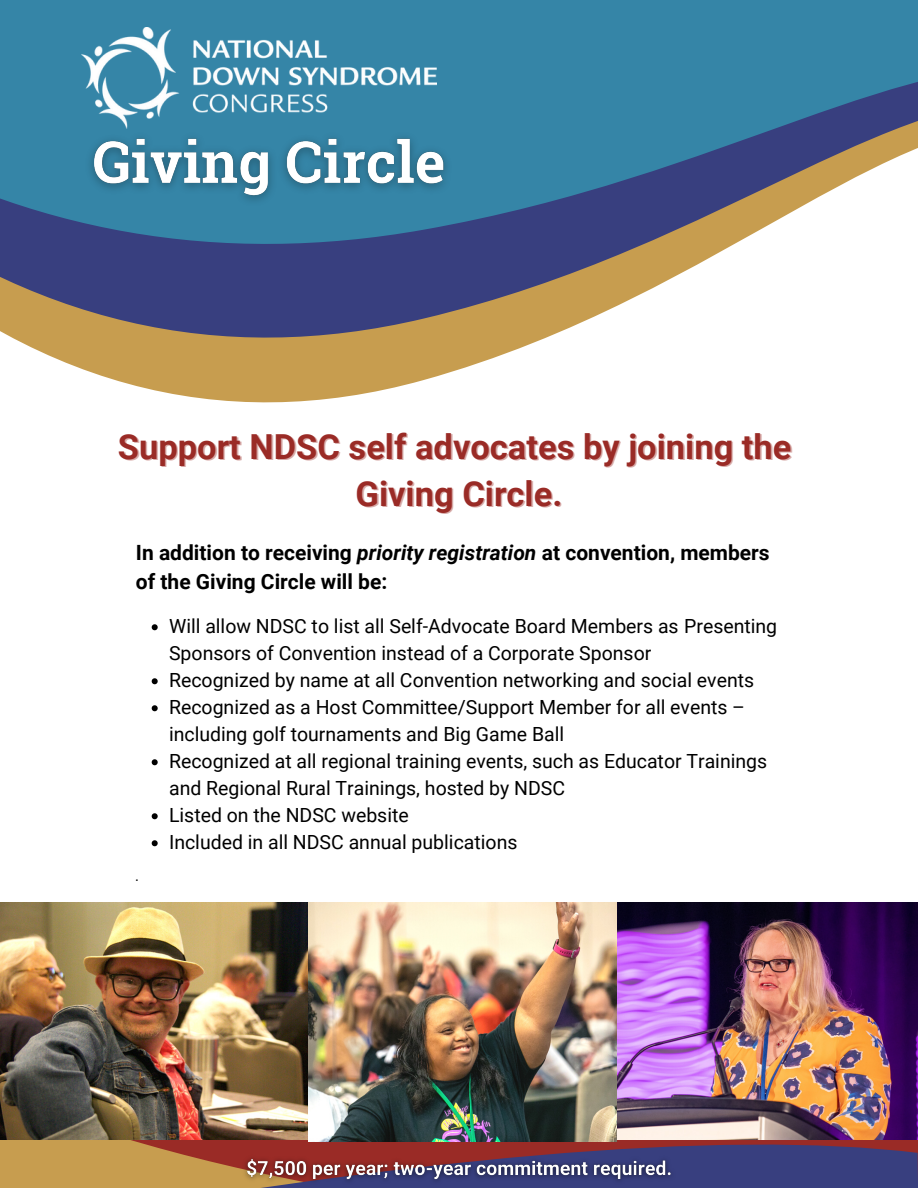
<style>
.page{position:relative;width:918px;height:1188px;background:#fff}
.page>*{position:absolute;margin:0;border:0;box-sizing:border-box;transform-origin:0 0}
.t1{font:700 34.5px/47.2px "Roboto";color:#9a2b26;text-align:center}
.t2{font:700 21px/29.2px "Roboto";color:#000}
.t3{font:19.5px/27px "Roboto";color:#000}
.t4{font:italic 15px "Roboto";color:#000}
.s1{font-style:italic}
</style>
<div class="page">
<svg style="left:77px;top:367px;width:390px;height:36px;fill:#c79d4f"></svg>
<svg style="left:0;top:266px;width:695px;height:101px"></svg>
<svg style="left:0;top:0;width:918px;height:266px;background:#4e7f9f"></svg>
<svg style="left:0;top:1139px;width:918px;height:49px;background:#855e58"></svg>
<img style="left:0;top:903px;width:308px;height:236px">
<img style="left:309px;top:903px;width:308px;height:238px">
<img style="left:617px;top:903px;width:301px;height:236px">
<img style="left:82px;top:28px;width:354px;height:14px">
<svg style="left:152px;top:624px;width:6px;height:6px"></svg>
<svg style="left:152px;top:678px;width:6px;height:6px"></svg>
<svg style="left:152px;top:705px;width:6px;height:6px"></svg>
<svg style="left:152px;top:759px;width:6px;height:6px"></svg>
<svg style="left:152px;top:813px;width:6px;height:6px"></svg>
<svg style="left:152px;top:840px;width:6px;height:6px"></svg>
<img style="left:78px;top:42px;width:383px;height:174px">
<img style="left:238px;top:1148px;width:443px;height:40px">
<h1 class="t1" style="left:118px;top:423px;width:675px">Support NDSC self advocates by joining the<br>Giving Circle.</h1>
<p class="t2" style="left:136px;top:538px;width:635px">In addition to receiving <span class="s1">priority registration</span> at convention, members of the Giving Circle will be:</p>
<p class="t4" style="left:136px;top:867px;width:5px">.</p>
<p class="t3" style="left:169px;top:613px;width:610px">Will allow NDSC to list all Self-Advocate Board Members as Presenting Sponsors of Convention instead of a Corporate Sponsor<br>Recognized by name at all Convention networking and social events Recognized as a Host Committee/Support Member for all events – including golf tournaments and Big Game Ball<br>Recognized at all regional training events, such as Educator Trainings and Regional Rural Trainings, hosted by NDSC<br>Listed on the NDSC website<br>Included in all NDSC annual publications</p>
</div>
